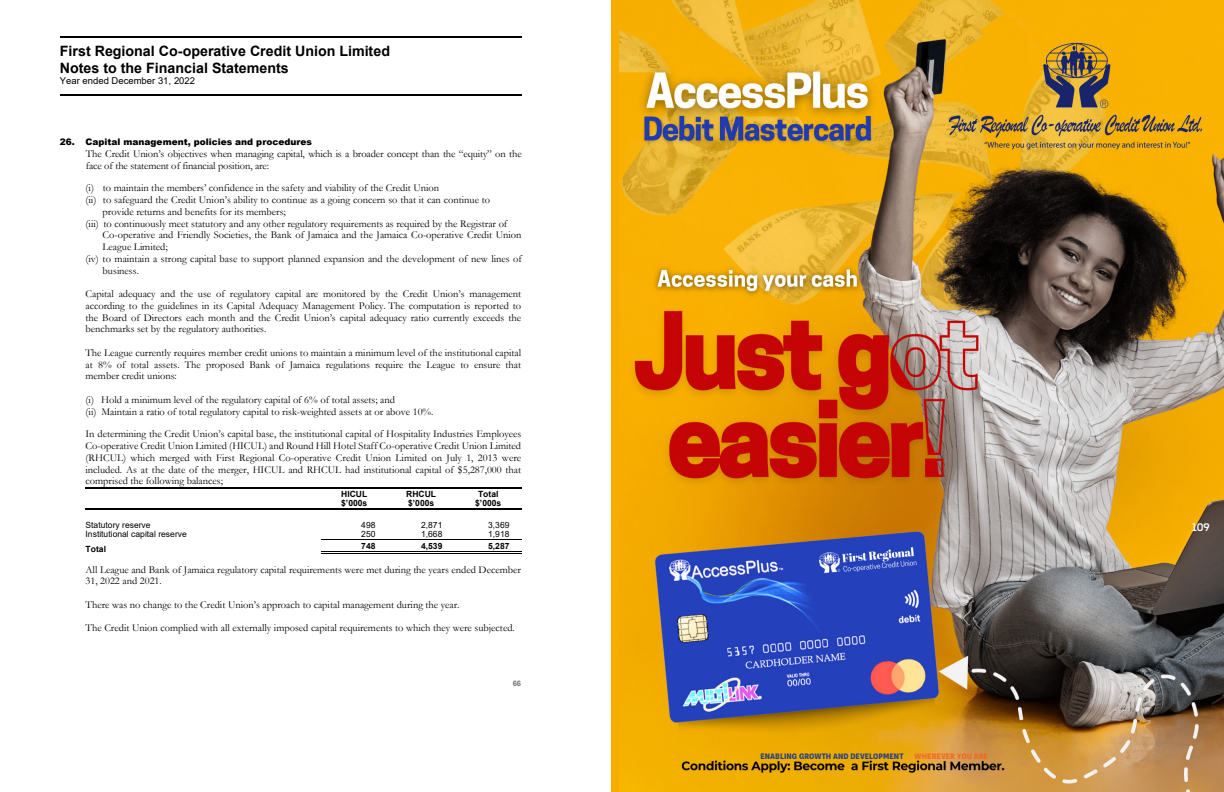
<style>
.page{position:relative;width:1224px;height:792px;background:#fff}
.page>*{position:absolute;margin:0;border:0;box-sizing:border-box;transform-origin:0 0}
.t1{font:700 14.2px/16.4px "Arial";color:#000}
.t2{font:10.5px/11.8px "Garamond";color:#000}
.t3{font:500 10px "Univia Pro";color:#fff}
.t4{font:9.5px "Arial";color:#000}
.t5{font:900 9px "Arial";letter-spacing:.005em;color:#000}
.t6{font:8.6px "Arial";letter-spacing:.005em;color:#000}
.t7{font:700 8.6px "Arial";letter-spacing:.005em;color:#000}
.t8{font:800 condensed 8px "Supria Sans";letter-spacing:.015em;color:#284183}
.t9{font:800 condensed 8px "Supria Sans";letter-spacing:.015em;color:#f26924}
.t10{font:700 7.6px "Arial";color:#747678}
</style>
<div class="page">
<hr style="left:60px;top:36px;width:461px;height:2px;background:#000">
<hr style="left:60px;top:95px;width:461px;height:1px;background:#000">
<hr style="left:86px;top:487px;width:235px;height:2px;background:#000">
<hr style="left:322px;top:487px;width:66px;height:2px;background:#000">
<hr style="left:389px;top:487px;width:66px;height:2px;background:#000">
<hr style="left:456px;top:487px;width:66px;height:2px;background:#000">
<hr style="left:86px;top:508px;width:235px;height:2px;background:#000">
<hr style="left:322px;top:508px;width:66px;height:2px;background:#000">
<hr style="left:389px;top:508px;width:66px;height:2px;background:#000">
<hr style="left:456px;top:508px;width:66px;height:2px;background:#000">
<hr style="left:321px;top:539px;width:67px;height:1px;background:#000">
<hr style="left:321px;top:553px;width:67px;height:1px;background:#000">
<hr style="left:321px;top:552px;width:67px;height:1px;background:#000">
<hr style="left:388px;top:539px;width:67px;height:1px;background:#000">
<hr style="left:388px;top:553px;width:67px;height:1px;background:#000">
<hr style="left:388px;top:552px;width:67px;height:1px;background:#000">
<hr style="left:455px;top:539px;width:67px;height:1px;background:#000">
<hr style="left:455px;top:553px;width:67px;height:1px;background:#000">
<hr style="left:455px;top:552px;width:67px;height:1px;background:#000">
<img style="left:620px;top:0;width:604px;height:792px">
<h1 class="t1" style="left:60px;top:43px;width:332px">First Regional Co-operative Credit Union Limited<br>Notes to the Financial Statements</h1>
<p class="t4" style="left:60px;top:75px;width:137px">Year ended December 31, 2022</p>
<p class="t5" style="left:60px;top:135px;width:254px">26. Capital management, policies and procedures</p>
<p class="t2" style="left:86px;top:148px;width:437px">The Credit Union’s objectives when managing capital, which is a broader concept than the “equity” on the face of the statement of financial position, are:</p>
<p class="t2" style="left:86px;top:182px;width:355px">(i) to maintain the members’ confidence in the safety and viability of the Credit Union</p>
<p class="t2" style="left:86px;top:194px;width:406px">(ii) to safeguard the Credit Union’s ability to continue as a going concern so that it can continue to</p>
<p class="t2" style="left:103px;top:205px;width:185px">provide returns and benefits for its members;</p>
<p class="t2" style="left:86px;top:217px;width:423px">(iii) to continuously meet statutory and any other regulatory requirements as required by the Registrar of</p>
<p class="t2" style="left:103px;top:229px;width:421px">Co-operative and Friendly Societies, the Bank of Jamaica and the Jamaica Co-operative Credit Union</p>
<p class="t2" style="left:103px;top:241px;width:67px">League Limited;</p>
<p class="t2" style="left:86px;top:252px;width:438px">(iv) to maintain a strong capital base to support planned expansion and the development of new lines of</p>
<p class="t2" style="left:103px;top:264px;width:38px">business.</p>
<p class="t2" style="left:85px;top:288px;width:437px;text-align:justify">Capital adequacy and the use of regulatory capital are monitored by the Credit Union’s management according to the guidelines in its Capital Adequacy Management Policy. The computation is reported to the Board of Directors each month and the Credit Union’s capital adequacy ratio currently exceeds the benchmarks set by the regulatory authorities.</p>
<p class="t2" style="left:85px;top:346px;width:437px;text-align:justify">The League currently requires member credit unions to maintain a minimum level of the institutional capital at 8% of total assets. The proposed Bank of Jamaica regulations require the League to ensure that member credit unions:</p>
<p class="t2" style="left:86px;top:393px;width:349px">(i) Hold a minimum level of the regulatory capital of 6% of total assets; and<br>(ii) Maintain a ratio of total regulatory capital to risk-weighted assets at or above 10%.</p>
<p class="t2" style="left:86px;top:428px;width:437px;text-align:justify">In determining the Credit Union’s capital base, the institutional capital of Hospitality Industries Employees Co-operative Credit Union Limited (HICUL) and Round Hill Hotel Staff Co-operative Credit Union Limited (RHCUL) which merged with First Regional Co-operative Credit Union Limited on July 1, 2013 were included. As at the date of the merger, HICUL and RHCUL had institutional capital of $5,287,000 that comprised the following balances;</p>
<p class="t7" style="left:341px;top:488px;width:28px">HICUL</p>
<p class="t7" style="left:406px;top:488px;width:31px">RHCUL</p>
<p class="t7" style="left:478px;top:488px;width:22px">Total</p>
<p class="t7" style="left:341px;top:497px;width:28px">$’000s</p>
<p class="t7" style="left:408px;top:497px;width:28px">$’000s</p>
<p class="t7" style="left:475px;top:497px;width:28px">$’000s</p>
<p class="t6" style="left:86px;top:519px;width:67px">Statutory reserve</p>
<p class="t6" style="left:361px;top:519px;width:16px">498</p>
<p class="t6" style="left:421px;top:519px;width:23px">2,871</p>
<p class="t6" style="left:488px;top:519px;width:23px">3,369</p>
<p class="t6" style="left:86px;top:528px;width:103px">Institutional capital reserve</p>
<p class="t6" style="left:361px;top:528px;width:16px">250</p>
<p class="t6" style="left:421px;top:528px;width:23px">1,668</p>
<p class="t6" style="left:488px;top:528px;width:23px">1,918</p>
<p class="t7" style="left:86px;top:543px;width:22px">Total</p>
<p class="t7" style="left:361px;top:540px;width:16px">748</p>
<p class="t7" style="left:421px;top:540px;width:23px">4,539</p>
<p class="t7" style="left:488px;top:540px;width:23px">5,287</p>
<p class="t2" style="left:86px;top:563px;width:437px">All League and Bank of Jamaica regulatory capital requirements were met during the years ended December<br>31, 2022 and 2021.</p>
<p class="t2" style="left:86px;top:598px;width:375px">There was no change to the Credit Union’s approach to capital management during the year.</p>
<p class="t2" style="left:86px;top:622px;width:431px">The Credit Union complied with all externally imposed capital requirements to which they were subjected.</p>
<p class="t10" style="left:513px;top:678px;width:10px">66</p>
<p class="t8" style="left:760px;top:751px;width:145px">ENABLING GROWTH AND DEVELOPMENT</p>
<p class="t9" style="left:915px;top:751px;width:75px">WHEREVER YOU ARE</p>
<p class="t3" style="left:1192px;top:519px;width:19px">109</p>
</div>
